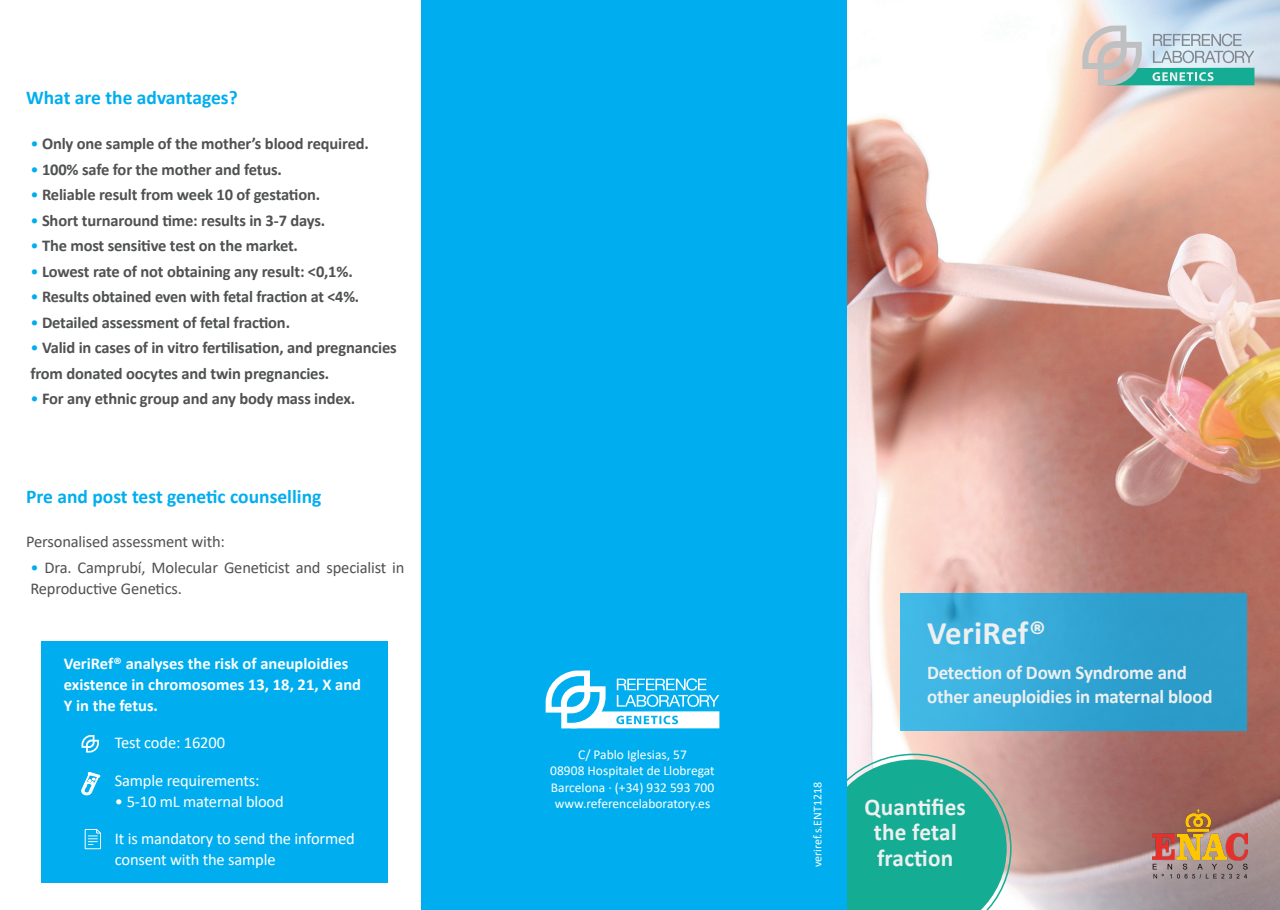
<style>
.page{position:relative;width:1280px;height:910px;background:#fff}
.page>*{position:absolute;margin:0;border:0;box-sizing:border-box;transform-origin:0 0}
.t1{font:700 33px "Calibri";letter-spacing:.005em;color:#edeff0}
.t2{font:700 24px/25.5px "Calibri";letter-spacing:.01em;color:#edeff0;text-align:center}
.t3{font:700 19.5px/24px "Calibri";letter-spacing:-.01em;color:#edeff0}
.t4{font:700 19.5px "Calibri";color:#00aeef}
.t5{font:700 16.5px/25.5px "Calibri";letter-spacing:-.01em;color:#4f5152}
.t6{font:16.5px/21px "Calibri";letter-spacing:-.01em;color:#fff}
.t7{font:16.5px/21px "Calibri";letter-spacing:-.01em;color:#4f5152}
.t8{font:700 16.5px/21px "Calibri";color:#fff}
.t9{font:13.5px/16.2px "Calibri";color:#fff;text-align:center}
.t10{font:12px "Calibri";color:#fff}
.s1{font-weight:400;color:#00aeef}
.s2{color:#00aeef}
</style>
<div class="page">
<img style="left:846px;top:0;width:434px;height:910px">
<svg style="left:1082px;top:26px;width:172px;height:59px;background:#accbca"></svg>
<div style="left:900px;top:593px;width:347px;height:137px;background:linear-gradient(to right,#41b9e6,#2795c3)"></div>
<div style="left:41px;top:641px;width:347px;height:242px;background:#00aeef"></div>
<svg style="left:81px;top:772px;width:19px;height:23px"></svg>
<svg style="left:85px;top:829px;width:16px;height:20px"></svg>
<svg style="left:82px;top:735px;width:17px;height:18px"></svg>
<svg style="left:846px;top:754px;width:165px;height:156px;background:#32b09b"></svg>
<div style="left:421px;top:0;width:425px;height:910px;background:#00aeef"></div>
<svg style="left:546px;top:670px;width:173px;height:58px"></svg>
<img style="left:1152px;top:809px;width:95px;height:70px">
<p class="t4" style="left:26px;top:83px;width:213px">What are the advantages?</p>
<p class="t5" style="left:30px;top:131px;width:340px"><span class="s1">•</span> Only one sample of the mother’s blood required.</p>
<p class="t5" style="left:30px;top:156px;width:253px"><span class="s1">•</span> 100% safe for the mother and fetus.</p>
<p class="t5" style="left:30px;top:182px;width:291px"><span class="s1">•</span> Reliable result from week 10 of gestation.</p>
<p class="t5" style="left:30px;top:207px;width:296px"><span class="s1">•</span> Short turnaround time: results in 3-7 days.</p>
<p class="t5" style="left:30px;top:233px;width:269px"><span class="s1">•</span> The most sensitive test on the market.</p>
<p class="t5" style="left:30px;top:258px;width:324px"><span class="s1">•</span> Lowest rate of not obtaining any result: &lt;0,1%.</p>
<p class="t5" style="left:30px;top:284px;width:330px"><span class="s1">•</span> Results obtained even with fetal fraction at &lt;4%.</p>
<p class="t5" style="left:30px;top:309px;width:261px"><span class="s1">•</span> Detailed assessment of fetal fraction.</p>
<p class="t5" style="left:30px;top:335px;width:368px"><span class="s1">•</span> Valid in cases of in vitro fertilisation, and pregnancies from donated oocytes and twin pregnancies.</p>
<p class="t5" style="left:30px;top:386px;width:326px"><span class="s1">•</span> For any ethnic group and any body mass index.</p>
<p class="t4" style="left:26px;top:482px;width:297px">Pre and post test genetic counselling</p>
<p class="t7" style="left:26px;top:531px;width:200px">Personalised assessment with:</p>
<p class="t7" style="left:30px;top:556px;width:376px"><span class="s2">•</span> Dra. Camprubí, Molecular Geneticist and specialist in<br>Reproductive Genetics.</p>
<p class="t8" style="left:64px;top:652px;width:299px">VeriRef® analyses the risk of aneuploidies existence in chromosomes 13, 18, 21, X and<br>Y in the fetus.</p>
<p class="t6" style="left:115px;top:732px;width:112px">Test code: 16200</p>
<p class="t6" style="left:115px;top:769px;width:146px">Sample requirements:</p>
<p class="t6" style="left:115px;top:790px;width:171px">• 5-10 mL maternal blood</p>
<p class="t6" style="left:115px;top:828px;width:242px">It is mandatory to send the informed consent with the sample</p>
<p class="t9" style="left:550px;top:746px;width:166px">C/ Pablo Iglesias, 57<br>08908 Hospitalet de Llobregat<br>Barcelona · (+34) 932 593 700 www.referencelaboratory.es</p>
<p class="t10" style="left:809px;top:867px;width:87px;rotate:-90deg">veriref.s.ENT1218</p>
<h1 class="t1" style="left:927px;top:610px;width:120px">VeriRef®</h1>
<p class="t3" style="left:927px;top:660px;width:287px">Detection of Down Syndrome and other aneuploidies in maternal blood</p>
<h2 class="t2" style="left:864px;top:794px;width:103px">Quantifies the fetal fraction</h2>
</div>
